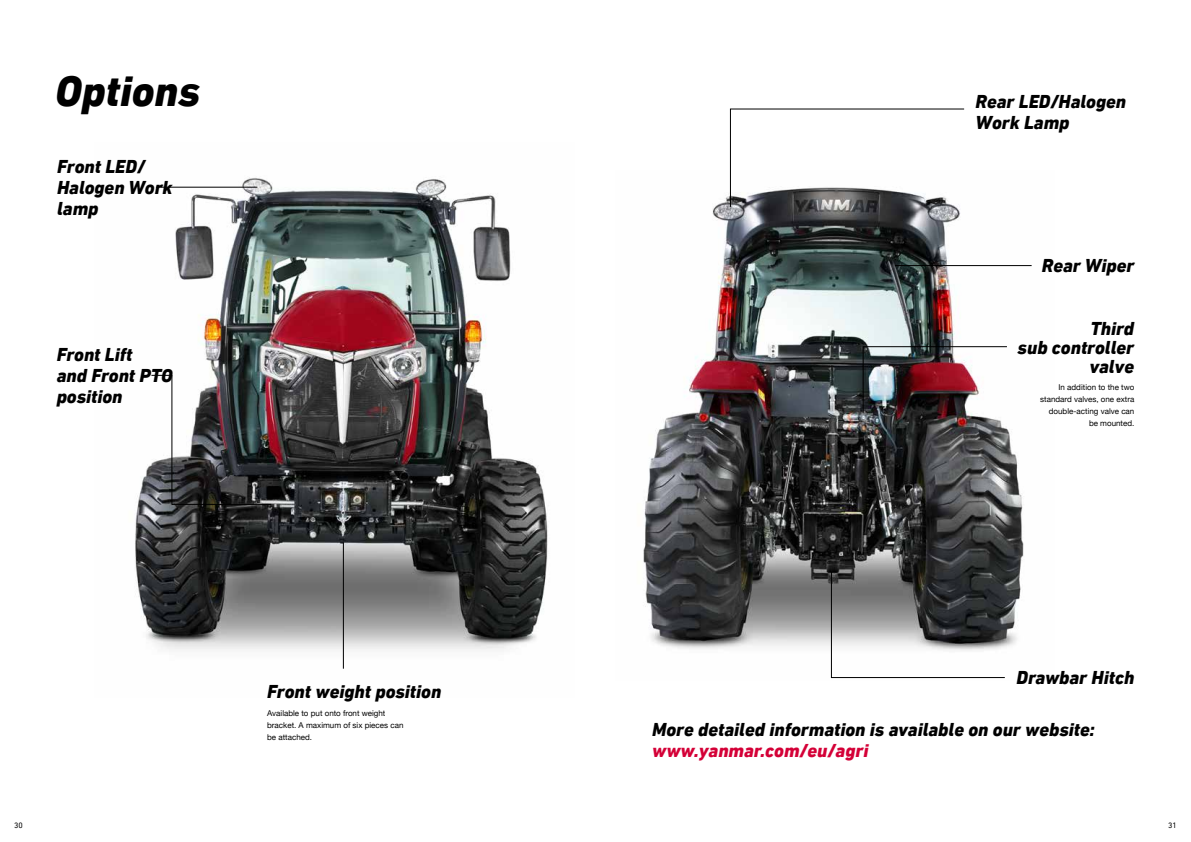
<style>
.page{position:relative;width:1191px;height:842px;background:#fff}
.page>*{position:absolute;margin:0;border:0;box-sizing:border-box;transform-origin:0 0}
.t1{font:italic 800 44px "DIN Next LT Pro";color:#000}
.t2{font:italic 800 19px/21px "DIN Next LT Pro";color:#000}
.t3{font:italic 800 19px "DIN Next LT Pro";color:#d40037}
.t4{font:8px/12px "Helvetica Neue";color:#000}
.t5{font:8px "DIN Next LT Pro";color:#000}
</style>
<div class="page">
<img style="left:135px;top:177px;width:413px;height:492px">
<img style="left:643px;top:170px;width:389px;height:509px">
<svg style="left:151px;top:375px;width:120px;height:130px"></svg>
<hr style="left:156px;top:187px;width:101px;height:1px;background:#000">
<svg style="left:730px;top:109px;width:234px;height:98px"></svg>
<hr style="left:895px;top:265px;width:136px;height:1px;background:#000">
<svg style="left:831px;top:571px;width:174px;height:107px"></svg>
<img style="left:862px;top:346px;width:145px;height:67px">
<hr style="left:343px;top:542px;width:1px;height:127px;background:#000">
<h1 class="t1" style="left:55px;top:65px;width:146px">Options</h1>
<p class="t2" style="left:57px;top:156px;width:117px">Front LED/<br>Halogen Work lamp</p>
<p class="t2" style="left:57px;top:344px;width:118px">Front Lift<br>and Front PTO position</p>
<p class="t2" style="left:267px;top:681px;width:176px">Front weight position</p>
<p class="t4" style="left:267px;top:707px;width:138px">Available to put onto front weight bracket. A maximum of six pieces can be attached.</p>
<p class="t2" style="left:975px;top:91px;width:152px">Rear LED/Halogen<br>Work Lamp</p>
<p class="t2" style="left:1042px;top:255px;width:94px">Rear Wiper</p>
<p class="t2" style="left:1017px;top:319px;width:118px;line-height:19px;text-align:right">Third<br>sub controller valve</p>
<p class="t4" style="left:1040px;top:381px;width:96px;text-align:right">In addition to the two standard valves, one extra double-acting valve can be mounted.</p>
<p class="t2" style="left:1016px;top:667px;width:119px">Drawbar Hitch</p>
<p class="t2" style="left:652px;top:719px;width:444px">More detailed information is available on our website:</p>
<p class="t3" style="left:652px;top:739px;width:218px">www.yanmar.com/eu/agri</p>
<p class="t5" style="left:14px;top:821px;width:10px">30</p>
<p class="t5" style="left:1168px;top:821px;width:10px">31</p>
</div>
